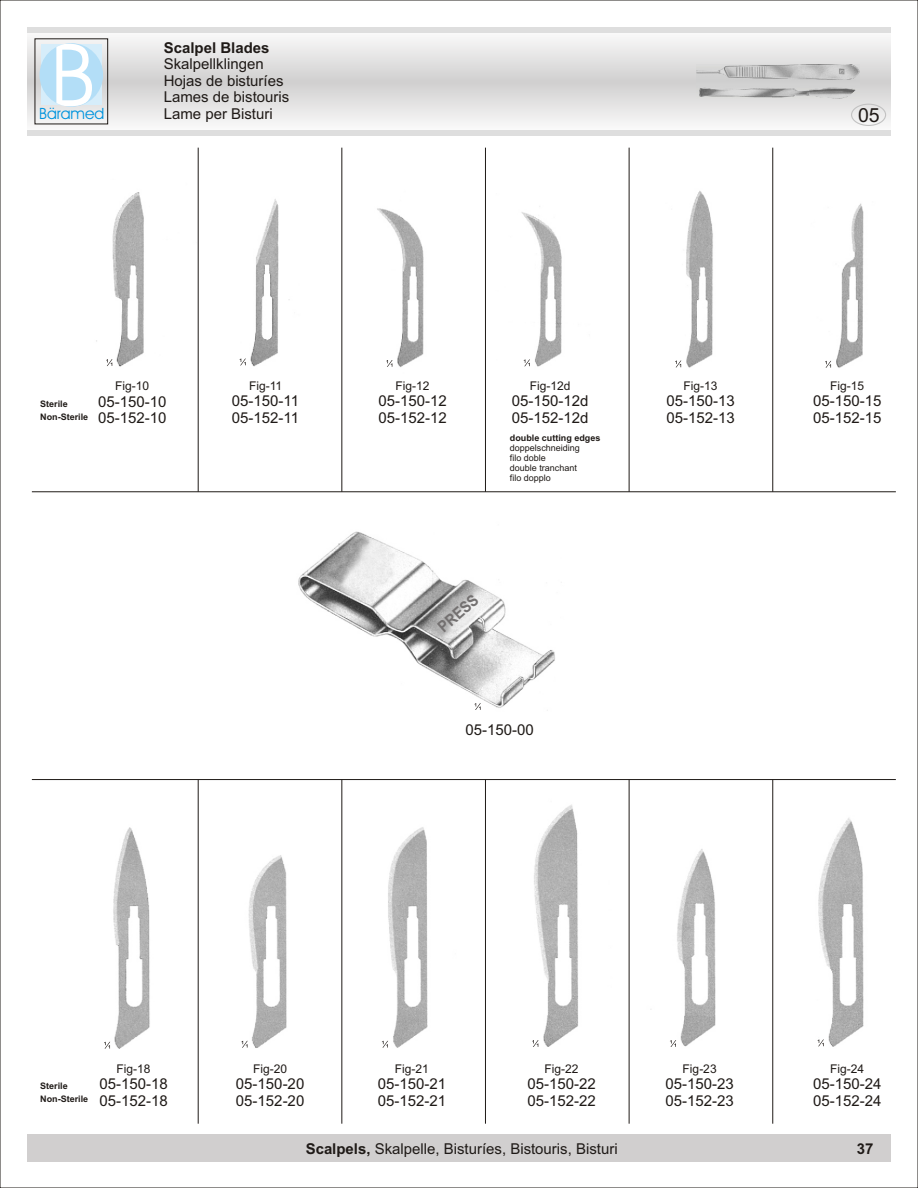
<style>
.page{position:relative;width:918px;height:1188px;background:#fff}
.page>*{position:absolute;margin:0;border:0;box-sizing:border-box;transform-origin:0 0}
.t1{font:88.05px "Avant Garde Bk BT";color:#fff}
.t2{font:19.5px "Arial";color:#1f1a17}
.t3{font:15.6px "Avant Garde Bk BT";color:#0094de}
.t4{font:15px/16.8px "Arial";color:#1f1a17}
.t5{font:700 15px "Arial";color:#1f1a17}
.t6{font:12px "Arial";color:#1f1a17}
.t7{font:700 9px/13.4px "Arial";color:#1f1a17}
.t8{font:9px/10.1px "Arial";color:#1f1a17}
.s1{font-weight:700}
</style>
<div class="page">
<img style="left:33px;top:158px;width:852px;height:958px">
<svg style="left:27px;top:38px;width:864px;height:88px"></svg>
<div style="left:27px;top:1135px;width:864px;height:27px;background:#d1cfcf"></div>
<svg style="left:106px;top:359px;width:6px;height:7px"></svg>
<svg style="left:104px;top:1042px;width:6px;height:7px"></svg>
<svg style="left:475px;top:703px;width:6px;height:7px"></svg>
<hr style="left:198px;top:780px;width:1px;height:344px;background:#1f1a17">
<hr style="left:341px;top:780px;width:1px;height:344px;background:#1f1a17">
<hr style="left:485px;top:780px;width:1px;height:344px;background:#1f1a17">
<hr style="left:629px;top:780px;width:1px;height:344px;background:#1f1a17">
<hr style="left:772px;top:780px;width:1px;height:344px;background:#1f1a17">
<svg style="left:241px;top:1041px;width:7px;height:7px"></svg>
<svg style="left:382px;top:1041px;width:6px;height:7px"></svg>
<svg style="left:532px;top:1040px;width:7px;height:7px"></svg>
<svg style="left:670px;top:1040px;width:6px;height:7px"></svg>
<svg style="left:818px;top:1040px;width:6px;height:6px"></svg>
<hr style="left:198px;top:148px;width:1px;height:344px;background:#1f1a17">
<hr style="left:341px;top:148px;width:1px;height:344px;background:#1f1a17">
<hr style="left:485px;top:148px;width:1px;height:344px;background:#1f1a17">
<hr style="left:629px;top:148px;width:1px;height:344px;background:#1f1a17">
<hr style="left:772px;top:148px;width:1px;height:344px;background:#1f1a17">
<svg style="left:240px;top:359px;width:6px;height:6px"></svg>
<svg style="left:386px;top:360px;width:7px;height:7px"></svg>
<svg style="left:524px;top:359px;width:6px;height:7px"></svg>
<svg style="left:675px;top:361px;width:6px;height:6px"></svg>
<svg style="left:825px;top:361px;width:6px;height:7px"></svg>
<div style="left:27px;top:27px;width:864px;height:6px;background:#dedede"></div>
<div style="left:27px;top:130px;width:864px;height:5px;background:#dedede"></div>
<hr style="left:32px;top:491px;width:864px;height:1px;background:#1f1a17">
<hr style="left:32px;top:779px;width:864px;height:1px;background:#1f1a17">
<div style="left:851px;top:104px;width:35px;height:22px;border:1px solid #c2c2c2;border-radius:50%"></div>
<img style="left:696px;top:64px;width:164px;height:35px">
<div style="left:41px;top:45px;width:61px;height:60px;background:#d6edfa"></div>
<div style="left:40px;top:43px;width:63px;height:64px;background:#b3def7;border-radius:50%"></div>
<svg style="left:437px;top:593px;width:43px;height:39px;background:#bfbfbf"></svg>
<h1 class="t1" style="left:51px;top:39px;width:46px">B</h1>
<p class="t3" style="left:39px;top:108px;width:67px">Bäramed</p>
<p class="t5" style="left:164px;top:42px;width:107px">Scalpel Blades</p>
<p class="t4" style="left:164px;top:57px;width:127px">Skalpellklingen<br>Hojas de bisturíes<br>Lames de bistouris<br>Lame per Bisturi</p>
<h2 class="t2" style="left:858px;top:108px;width:23px">05</h2>
<p class="t7" style="left:40px;top:398px;width:50px">Sterile<br>Non-Sterile</p>
<p class="t6" style="left:115px;top:382px;width:36px">Fig-10</p>
<p class="t4" style="left:98px;top:394px;width:70px">05-150-10<br>05-152-10</p>
<p class="t6" style="left:249px;top:382px;width:35px">Fig-11</p>
<p class="t4" style="left:232px;top:394px;width:69px">05-150-11<br>05-152-11</p>
<p class="t6" style="left:396px;top:382px;width:36px">Fig-12</p>
<p class="t4" style="left:378px;top:394px;width:70px">05-150-12<br>05-152-12</p>
<p class="t6" style="left:530px;top:382px;width:42px">Fig-12d</p>
<p class="t4" style="left:512px;top:394px;width:78px">05-150-12d<br>05-152-12d</p>
<p class="t7" style="left:510px;top:432px;width:92px">double cutting edges</p>
<p class="t8" style="left:510px;top:443px;width:72px">doppelschneiding filo doble<br>double tranchant filo dopplo</p>
<p class="t6" style="left:684px;top:382px;width:36px">Fig-13</p>
<p class="t4" style="left:666px;top:394px;width:70px">05-150-13<br>05-152-13</p>
<p class="t6" style="left:830px;top:382px;width:36px">Fig-15</p>
<p class="t4" style="left:813px;top:394px;width:70px">05-150-15<br>05-152-15</p>
<p class="t4" style="left:466px;top:722px;width:70px">05-150-00</p>
<p class="t7" style="left:40px;top:1080px;width:50px">Sterile<br>Non-Sterile</p>
<p class="t6" style="left:117px;top:1064px;width:36px">Fig-18</p>
<p class="t4" style="left:99px;top:1077px;width:70px">05-150-18<br>05-152-18</p>
<p class="t6" style="left:253px;top:1064px;width:36px">Fig-20</p>
<p class="t4" style="left:236px;top:1077px;width:70px">05-150-20<br>05-152-20</p>
<p class="t6" style="left:395px;top:1064px;width:36px">Fig-21</p>
<p class="t4" style="left:378px;top:1077px;width:70px">05-150-21<br>05-152-21</p>
<p class="t6" style="left:545px;top:1064px;width:36px">Fig-22</p>
<p class="t4" style="left:527px;top:1077px;width:70px">05-150-22<br>05-152-22</p>
<p class="t6" style="left:683px;top:1064px;width:36px">Fig-23</p>
<p class="t4" style="left:665px;top:1077px;width:70px">05-150-23<br>05-152-23</p>
<p class="t6" style="left:830px;top:1064px;width:36px">Fig-24</p>
<p class="t4" style="left:813px;top:1077px;width:70px">05-150-24<br>05-152-24</p>
<p class="t4" style="left:306px;top:1141px;width:313px"><span class="s1">Scalpels,</span> Skalpelle, Bisturíes, Bistouris, Bisturi</p>
<p class="t5" style="left:857px;top:1143px;width:18px">37</p>
</div>
